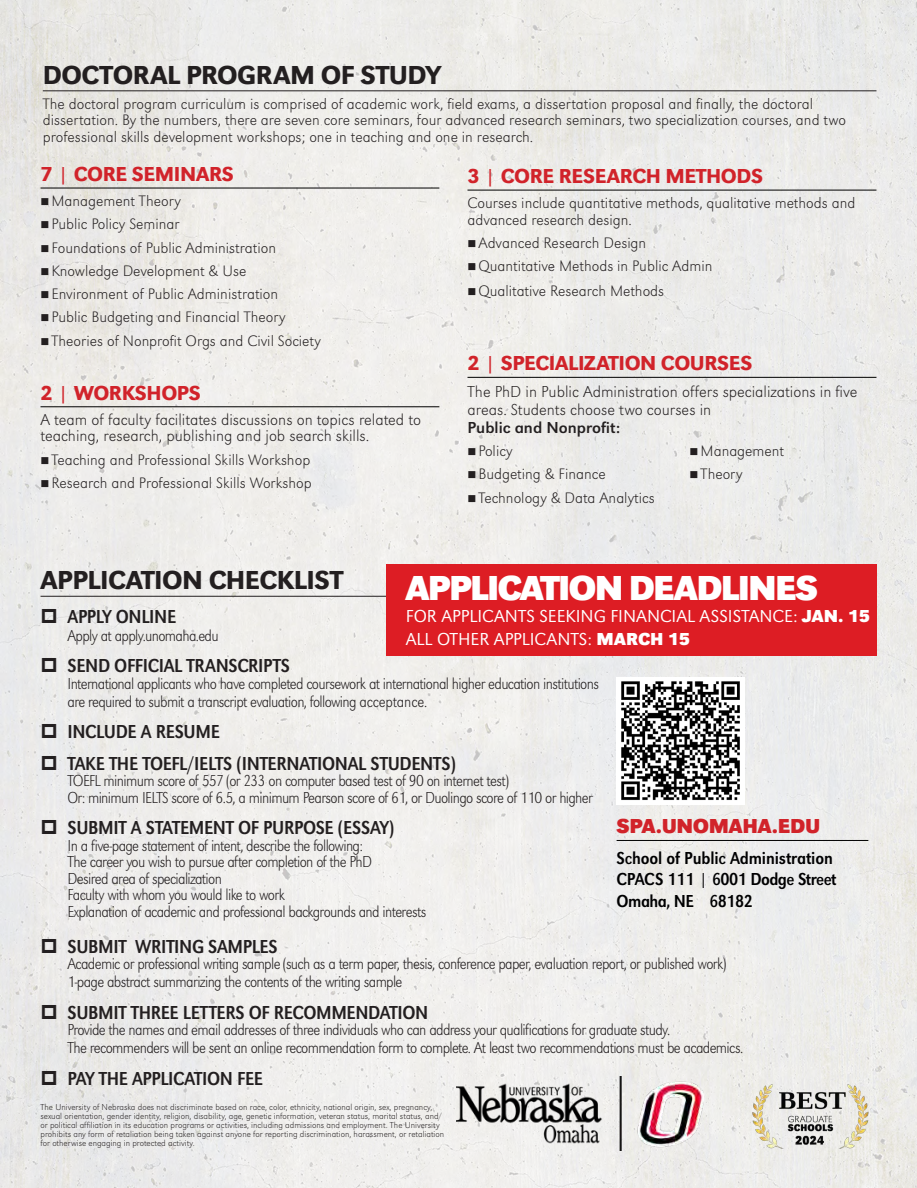
<style>
.page{position:relative;width:917px;height:1188px;background:#fff}
.page>*{position:absolute;margin:0;border:0;box-sizing:border-box;transform-origin:0 0}
.t1{font:700 36px "URW Grotesk";letter-spacing:-.05em;color:#fff}
.heading_for_text{font:500 27px "URW Grotesk";letter-spacing:-.02em;color:#231f20}
.heading_for_text-2{font:500 21px "URW Grotesk";letter-spacing:-.02em;color:#d1232a}
.heading_for_text-3{font:700 21px "URW Grotesk";letter-spacing:-.02em;color:#d1232a}
.t2{font:19.5px "URW Grotesk Ext Nar";letter-spacing:-.02em;color:#231f20}
.t3{font:300 18px/22.5px "URW Grotesk";color:#fff}
.spaced_out_all_caps{font:18px/21.6px "URW Grotesk Ext Nar";letter-spacing:-.03em;color:#000001}
.spaced_out_all_caps-2{font:18px "URW Grotesk Ext Nar";letter-spacing:-.01em;color:#000001}
.text__nospace_betwee{font:300 expanded 16.5px/18px "URW Grotesk Ext Nar";letter-spacing:-.04em;color:#231f20}
.text__yes_space_betw{font:300 expanded 16.5px/18px "URW Grotesk Ext Nar";letter-spacing:-.04em;color:#231f20}
.t4{font:300 expanded 16.5px/18px "URW Grotesk";color:#231f20}
.t5{font:300 expanded 15.75px/16.5px "URW Grotesk";color:#231f20}
.t6{font:300 expanded 9px/9px "URW Grotesk";color:#231f20}
.s1{font-weight:400;font-stretch:normal}
.s2{font-weight:700}
</style>
<div class="page">
<img style="left:1px;top:0;width:915px;height:1188px">
<hr style="left:43px;top:90px;width:833px;height:1px;background:#231f20">
<hr style="left:40px;top:596px;width:836px;height:1px;background:#231f20">
<hr style="left:40px;top:188px;width:399px;height:1px;background:#000">
<hr style="left:40px;top:406px;width:399px;height:1px;background:#000">
<div style="left:386px;top:564px;width:490px;height:92px;background:#dd1d24"></div>
<hr style="left:616px;top:840px;width:252px;height:1px;background:#000">
<img style="left:616px;top:677px;width:128px;height:127px">
<hr style="left:467px;top:190px;width:409px;height:1px;background:#000">
<hr style="left:467px;top:377px;width:409px;height:1px;background:#000">
<img style="left:748px;top:1071px;width:128px;height:82px">
<img style="left:456px;top:1076px;width:247px;height:74px">
<svg style="left:42px;top:608px;width:14px;height:15px"></svg>
<svg style="left:42px;top:658px;width:14px;height:14px"></svg>
<svg style="left:42px;top:724px;width:14px;height:14px"></svg>
<svg style="left:42px;top:755px;width:14px;height:15px"></svg>
<svg style="left:42px;top:820px;width:14px;height:14px"></svg>
<svg style="left:42px;top:938px;width:14px;height:15px"></svg>
<svg style="left:42px;top:1004px;width:14px;height:15px"></svg>
<svg style="left:42px;top:1070px;width:14px;height:15px"></svg>
<svg style="left:49px;top:206px;width:12px;height:1px"></svg>
<svg style="left:49px;top:229px;width:12px;height:1px"></svg>
<svg style="left:49px;top:253px;width:12px;height:1px"></svg>
<svg style="left:49px;top:276px;width:12px;height:1px"></svg>
<svg style="left:49px;top:299px;width:12px;height:1px"></svg>
<svg style="left:49px;top:322px;width:12px;height:1px"></svg>
<svg style="left:49px;top:346px;width:12px;height:1px"></svg>
<svg style="left:49px;top:465px;width:12px;height:1px"></svg>
<svg style="left:49px;top:488px;width:12px;height:1px"></svg>
<svg style="left:476px;top:248px;width:12px;height:1px"></svg>
<svg style="left:476px;top:271px;width:12px;height:1px"></svg>
<svg style="left:476px;top:296px;width:12px;height:1px"></svg>
<svg style="left:476px;top:456px;width:12px;height:1px"></svg>
<svg style="left:698px;top:456px;width:12px;height:1px"></svg>
<svg style="left:476px;top:479px;width:12px;height:1px"></svg>
<svg style="left:698px;top:479px;width:12px;height:1px"></svg>
<svg style="left:476px;top:503px;width:12px;height:1px"></svg>
<p class="heading_for_text" style="left:43px;top:59px;width:400px">DOCTORAL PROGRAM OF STUDY</p>
<p class="t5" style="left:43px;top:95px;width:804px">The doctoral program curriculum is comprised of academic work, field exams, a dissertation proposal and finally, the doctoral dissertation. By the numbers, there are seven core seminars, four advanced research seminars, two specialization courses, and two professional skills development workshops; one in teaching and one in research.</p>
<p class="heading_for_text-2" style="left:40px;top:162px;width:195px">7 | CORE SEMINARS</p>
<p class="t5" style="left:40px;top:193px;width:142px">■ Management Theory</p>
<p class="t5" style="left:40px;top:216px;width:141px">■ Public Policy Seminar</p>
<p class="t5" style="left:40px;top:239px;width:237px">■ Foundations of Public Administration</p>
<p class="t5" style="left:40px;top:262px;width:207px">■ Knowledge Development &amp; Use</p>
<p class="t5" style="left:40px;top:286px;width:239px">■ Environment of Public Administration</p>
<p class="t5" style="left:40px;top:309px;width:246px">■ Public Budgeting and Financial Theory</p>
<p class="t5" style="left:40px;top:332px;width:282px">■ Theories of Nonprofit Orgs and Civil Society</p>
<p class="heading_for_text-2" style="left:40px;top:380px;width:162px">2 | WORKSHOPS</p>
<p class="t4" style="left:40px;top:411px;width:382px;line-height:16.5px">A team of faculty facilitates discussions on topics related to teaching, research, publishing and job search skills.</p>
<p class="t5" style="left:40px;top:451px;width:271px">■ Teaching and Professional Skills Workshop</p>
<p class="t5" style="left:40px;top:474px;width:273px">■ Research and Professional Skills Workshop</p>
<p class="heading_for_text-2" style="left:467px;top:164px;width:297px">3 | CORE RESEARCH METHODS</p>
<p class="t5" style="left:467px;top:195px;width:389px">Courses include quantitative methods, qualitative methods and advanced research design.</p>
<p class="t5" style="left:467px;top:234px;width:180px">■ Advanced Research Design</p>
<p class="t5" style="left:467px;top:258px;width:246px">■ Quantitative Methods in Public Admin</p>
<p class="t5" style="left:467px;top:282px;width:198px">■ Qualitative Research Methods</p>
<p class="heading_for_text-2" style="left:467px;top:351px;width:287px">2 | SPECIALIZATION COURSES</p>
<p class="t4" style="left:467px;top:382px;width:391px">The PhD in Public Administration offers specializations in five areas. Students choose two courses in<br><span class="s1">Public and Nonprofit:</span></p>
<p class="t5" style="left:467px;top:443px;width:46px">■ Policy</p>
<p class="t5" style="left:689px;top:443px;width:96px">■ Management</p>
<p class="t5" style="left:467px;top:466px;width:140px">■ Budgeting &amp; Finance</p>
<p class="t5" style="left:689px;top:466px;width:54px">■ Theory</p>
<p class="t5" style="left:467px;top:489px;width:189px">■ Technology &amp; Data Analytics</p>
<p class="heading_for_text" style="left:40px;top:564px;width:304px">APPLICATION CHECKLIST</p>
<p class="t2" style="left:68px;top:605px;width:110px">APPLY ONLINE</p>
<p class="text__yes_space_betw" style="left:68px;top:626px;width:153px">Apply at apply.unomaha.edu</p>
<p class="t2" style="left:68px;top:654px;width:224px">SEND OFFICIAL TRANSCRIPTS</p>
<p class="text__yes_space_betw" style="left:68px;top:674px;width:533px">International applicants who have completed coursework at international higher education institutions are required to submit a transcript evaluation, following acceptance.</p>
<p class="t2" style="left:68px;top:720px;width:154px">INCLUDE A RESUME</p>
<p class="t2" style="left:68px;top:752px;width:390px">TAKE THE TOEFL/IELTS (INTERNATIONAL STUDENTS)</p>
<p class="text__yes_space_betw" style="left:68px;top:772px;width:443px">TOEFL minimum score of 557 (or 233 on computer based test of 90 on internet test)</p>
<p class="text__yes_space_betw" style="left:68px;top:788px;width:527px">Or: minimum IELTS score of 6.5, a minimum Pearson score of 61, or Duolingo score of 110 or higher</p>
<p class="t2" style="left:68px;top:816px;width:328px">SUBMIT A STATEMENT OF PURPOSE (ESSAY)</p>
<p class="text__nospace_betwee" style="left:68px;top:836px;width:297px">In a five-page statement of intent, describe the following:</p>
<p class="text__nospace_betwee" style="left:68px;top:853px;width:306px">The career you wish to pursue after completion of the PhD</p>
<p class="text__nospace_betwee" style="left:68px;top:869px;width:156px">Desired area of specialization</p>
<p class="text__nospace_betwee" style="left:68px;top:886px;width:219px">Faculty with whom you would like to work</p>
<p class="text__nospace_betwee" style="left:68px;top:902px;width:360px">Explanation of academic and professional backgrounds and interests</p>
<p class="t2" style="left:68px;top:935px;width:212px">SUBMIT WRITING SAMPLES</p>
<p class="text__nospace_betwee" style="left:68px;top:955px;width:660px">Academic or professional writing sample (such as a term paper, thesis, conference paper, evaluation report, or published work)<br>1-page abstract summarizing the contents of the writing sample</p>
<p class="t2" style="left:68px;top:1001px;width:362px">SUBMIT THREE LETTERS OF RECOMMENDATION</p>
<p class="text__nospace_betwee" style="left:68px;top:1021px;width:677px">Provide the names and email addresses of three individuals who can address your qualifications for graduate study.<br>The recommenders will be sent an online recommendation form to complete. At least two recommendations must be academics.</p>
<p class="t2" style="left:68px;top:1067px;width:197px">PAY THE APPLICATION FEE</p>
<p class="t1" style="left:406px;top:566px;width:414px">APPLICATION DEADLINES</p>
<p class="t3" style="left:406px;top:605px;width:465px">FOR APPLICANTS SEEKING FINANCIAL ASSISTANCE: <span class="s2">JAN. 15<br></span>ALL OTHER APPLICANTS: <span class="s2">MARCH 15</span></p>
<p class="heading_for_text-3" style="left:616px;top:814px;width:205px">SPA.UNOMAHA.EDU</p>
<p class="spaced_out_all_caps-2" style="left:616px;top:847px;width:218px">School of Public Administration</p>
<p class="spaced_out_all_caps" style="left:616px;top:869px;width:222px">CPACS 111 | 6001 Dodge Street<br>Omaha, NE 68182</p>
<p class="t6" style="left:40px;top:1102px;width:405px">The University of Nebraska does not discriminate based on race, color, ethnicity, national origin, sex, pregnancy, sexual orientation, gender identity, religion, disability, age, genetic information, veteran status, marital status, and/ or political affiliation in its education programs or activities, including admissions and employment. The University prohibits any form of retaliation being taken against anyone for reporting discrimination, harassment, or retaliation for otherwise engaging in protected activity.</p>
</div>
